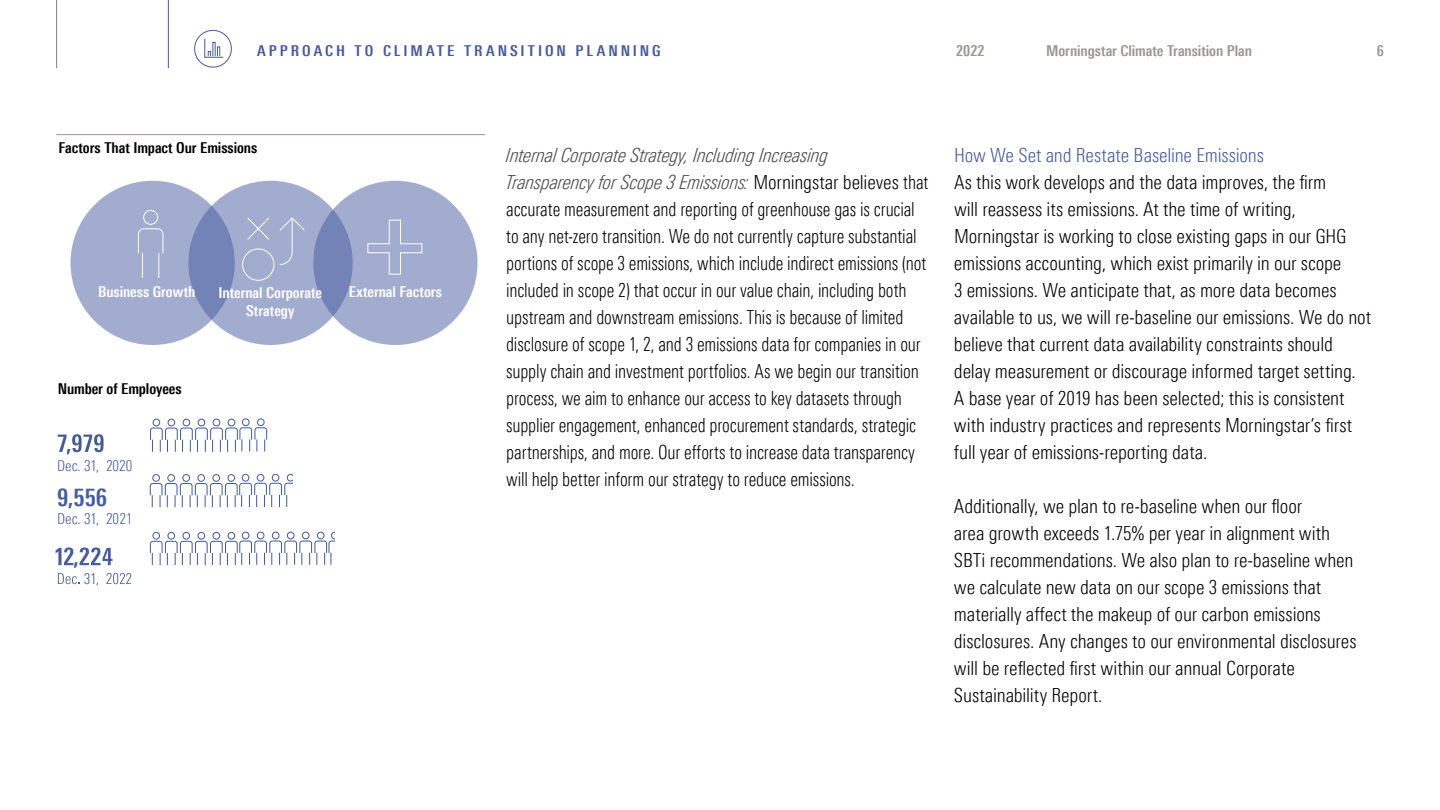
<style>
.page{position:relative;width:1440px;height:810px;background:#fff}
.page>*{position:absolute;margin:0;border:0;box-sizing:border-box;transform-origin:0 0}
.t1{font:700 condensed 24px "Univers Nextfor MORN";color:#465ca1}
.t2{font:300 condensed 19.5px/27px "Univers Nextfor MORN";letter-spacing:-.01em;color:#000}
.t3{font:300 condensed 19.5px "Univers Nextfor MORN";letter-spacing:-.01em;color:#465a9f}
.t4{font:700 condensed 15px/18px "Univers Nextfor MORN";color:#fff;text-align:center}
.t5{font:700 condensed 15px "Univers Nextfor MORN";letter-spacing:-.005em;color:#000}
.t6{font:700 condensed 15px "Univers Nextfor MORN";letter-spacing:-.005em;color:#9c9794}
.t7{font:700 condensed 15px "Univers Nextfor MORN";letter-spacing:.195em;color:#465a9f}
.t8{font:300 condensed 15px "Univers Nextfor MORN";color:#465ca1}
.s1{font-style:italic;color:#4d4d4d}
.s2{font-size:19.35px}
</style>
<div class="page">
<hr style="left:56px;top:0;width:1px;height:68px;background:#808080">
<hr style="left:168px;top:0;width:1px;height:68px;background:#465a9f">
<svg style="left:194px;top:30px;width:38px;height:38px"></svg>
<svg style="left:150px;top:531px;width:185px;height:34px"></svg>
<div style="left:70px;top:181px;width:165px;height:164px;background:#a2accf;border-radius:50%"></div>
<svg style="left:188px;top:181px;width:165px;height:164px;background:#96a1c8"></svg>
<svg style="left:313px;top:181px;width:165px;height:164px;background:#9ba5cb"></svg>
<hr style="left:56px;top:134px;width:429px;height:1px;background:#9c9794">
<svg style="left:150px;top:474px;width:143px;height:34px"></svg>
<svg style="left:150px;top:418px;width:117px;height:34px"></svg>
<svg style="left:138px;top:210px;width:26px;height:68px"></svg>
<svg style="left:242px;top:217px;width:63px;height:64px;background:#a7b0d1"></svg>
<svg style="left:367px;top:219px;width:56px;height:56px;background:#a8b1d2"></svg>
<svg style="left:58px;top:434px;width:46px;height:20px"></svg>
<svg style="left:56px;top:548px;width:75px;height:38px"></svg>
<p class="t7" style="left:257px;top:42px;width:405px">APPROACH TO CLIMATE TRANSITION PLANNING</p>
<p class="t6" style="left:956px;top:42px;width:30px">2022</p>
<p class="t6" style="left:1046px;top:42px;width:207px">Morningstar Climate Transition Plan</p>
<p class="t6" style="left:1377px;top:42px;width:9px">6</p>
<p class="t5" style="left:58px;top:139px;width:200px">Factors That Impact Our Emissions</p>
<p class="t4" style="left:98px;top:283px;width:99px">Business Growth</p>
<p class="t4" style="left:218px;top:283px;width:105px">Internal Corporate<br>Strategy</p>
<p class="t4" style="left:349px;top:283px;width:95px">External Factors</p>
<p class="t5" style="left:58px;top:380px;width:125px">Number of Employees</p>
<p class="t8" style="left:57px;top:457px;width:77px">Dec. 31, 2020</p>
<p class="t1" style="left:57px;top:483px;width:52px">9,556</p>
<p class="t8" style="left:57px;top:510px;width:77px">Dec. 31, 2021</p>
<p class="t2" style="left:506px;top:142px;width:424px"><span class="s1">Internal Corporate Strategy, Including Increasing<br>Transparency for Scope 3 Emissions:</span> Morningstar believes that accurate measurement and reporting of greenhouse gas is crucial to any net-zero transition. We do not currently capture substantial portions of scope <span class="s2">3</span> emissions, which include indirect emissions (not included in scope <span class="s2">2</span>) that occur in our value chain, including both upstream and downstream emissions. This is because of limited disclosure of scope <span class="s2">1</span>, <span class="s2">2</span>, and <span class="s2">3</span> emissions data for companies in our supply chain and investment portfolios. As we begin our transition process, we aim to enhance our access to key datasets through supplier engagement, enhanced procurement standards, strategic partnerships, and more. Our efforts to increase data transparency will help better inform our strategy to reduce emissions.</p>
<p class="t3" style="left:954px;top:144px;width:312px">How We Set and Restate Baseline Emissions</p>
<p class="t2" style="left:954px;top:169px;width:419px">As this work develops and the data improves, the firm<br>will reassess its emissions. At the time of writing, Morningstar is working to close existing gaps in our <span class="s2">GHG </span>emissions accounting, which exist primarily in our scope<br><span class="s2">3</span> emissions. We anticipate that, as more data becomes available to us, we will re-baseline our emissions. We do not believe that current data availability constraints should delay measurement or discourage informed target setting.<br>A base year of <span class="s2">2019</span> has been selected; this is consistent with industry practices and represents Morningstar’s first full year of emissions-reporting data.</p>
<p class="t2" style="left:954px;top:493px;width:404px">Additionally, we plan to re-baseline when our floor<br>area growth exceeds <span class="s2">1.75%</span> per year in alignment with SBTi recommendations. We also plan to re-baseline when we calculate new data on our scope <span class="s2">3</span> emissions that materially affect the makeup of our carbon emissions disclosures. Any changes to our environmental disclosures will be reflected first within our annual Corporate Sustainability Report.</p>
</div>
